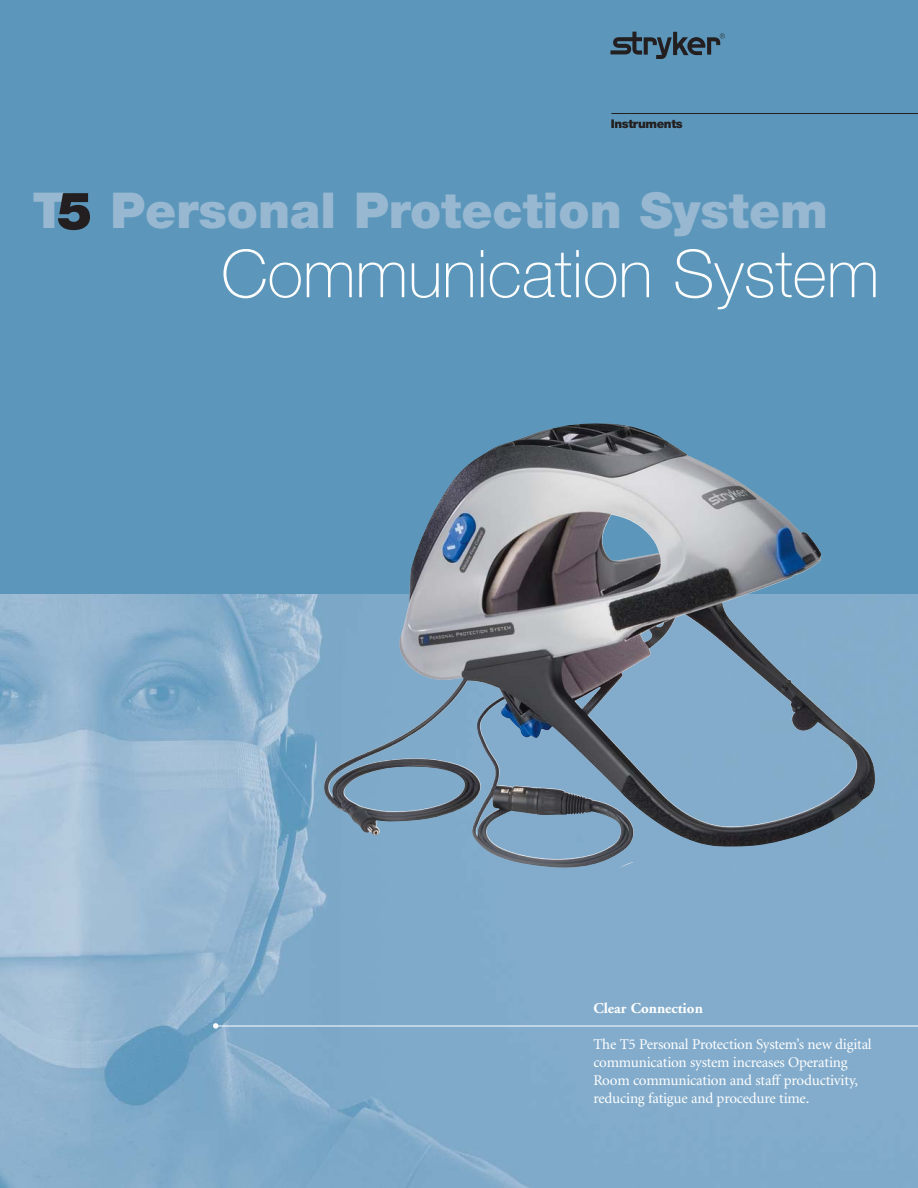
<style>
.page{position:relative;width:918px;height:1188px;background:#fff}
.page>*{position:absolute;margin:0;border:0;box-sizing:border-box;transform-origin:0 0}
.t1{font:100 66px "Helvetica Neue";color:#fff}
.t2{font:900 49.5px "Helvetica Neue";color:#98b8d2}
.t3{font:15px/18px "Minion";letter-spacing:-.015em;color:#fff}
.t4{font:700 15px "Adobe Garamond";color:#fff}
.t5{font:900 12px "Helvetica Neue";letter-spacing:-.025em;color:#231f20}
.s1{font-size:52.5px;color:#231f20}
</style>
<div class="page">
<img style="left:0;top:594px;width:918px;height:594px">
<div style="left:0;top:0;width:918px;height:594px;background:#5c97bb"></div>
<hr style="left:611px;top:113px;width:307px;height:1px;background:#231f20">
<svg style="left:610px;top:32px;width:115px;height:27px"></svg>
<hr style="left:216px;top:1026px;width:702px;height:1px;background:#fff">
<img style="left:409px;top:423px;width:467px;height:445px">
<svg style="left:213px;top:1023px;width:5px;height:6px"></svg>
<p class="t5" style="left:611px;top:120px;width:74px">Instruments</p>
<h2 class="t2" style="left:32px;top:193px;width:797px">T<span class="s1">5</span> Personal Protection System</h2>
<h1 class="t1" style="left:221px;top:250px;width:660px">Communication System</h1>
<p class="t4" style="left:593px;top:1002px;width:111px">Clear Connection</p>
<p class="t3" style="left:593px;top:1036px;width:280px">The T5 Personal Protection System’s new digital communication system increases Operating Room communication and staff productivity, reducing fatigue and procedure time.</p>
</div>
